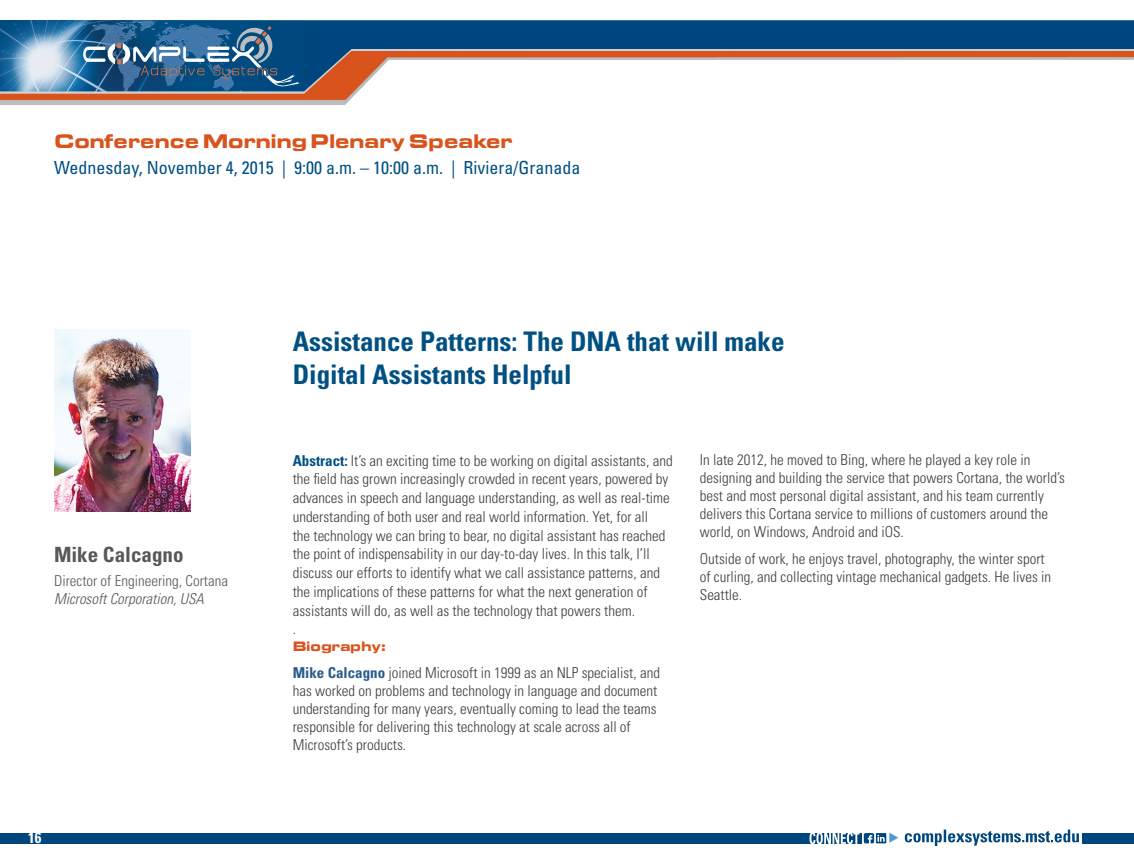
<style>
.page{position:relative;width:1134px;height:864px;background:#fff}
.page>*{position:absolute;margin:0;border:0;box-sizing:border-box;transform-origin:0 0}
.t1{font:700 condensed 27px "Univers LT";color:#015083}
.t2{font:700 condensed 21px "Univers LT";color:#57585a}
.t3{font:700 19.5px "Eddmond";color:#d9531c}
.t4{font:condensed 18px "Univers LT";color:#015083}
.t5{font:300 condensed 15px/18px "Univers LT";color:#3e3e3f}
.t6{font:300 condensed 15px "Univers LT";color:#57585a}
.t7{font:italic 300 condensed 15px "Univers LT";color:#57585a}
.t8{font:700 condensed 15px "Univers LT";color:#fff}
.t9{font:700 13.5px "Eddmond";color:#d9531c}
.s1{font-weight:700;color:#015083}
.s2{font-weight:700;color:#295b8c}
</style>
<div class="page">
<img style="left:54px;top:329px;width:137px;height:183px">
<div style="left:0;top:833px;width:862px;height:10px;background:#00467e"></div>
<svg style="left:905px;top:830px;width:174px;height:16px"></svg>
<div style="left:1083px;top:833px;width:51px;height:10px;background:#00467e"></div>
<div style="left:340px;top:20px;width:794px;height:29px;background:#00467e"></div>
<img style="left:0;top:20px;width:340px;height:29px">
<img style="left:131px;top:20px;width:18px;height:2px">
<svg style="left:83px;top:22px;width:217px;height:27px;background:#2e6794"></svg>
<img style="left:0;top:49px;width:1134px;height:56px">
<svg style="left:810px;top:833px;width:77px;height:11px"></svg>
<p class="t3" style="left:54px;top:128px;width:460px">Conference Morning Plenary Speaker</p>
<p class="t4" style="left:54px;top:156px;width:528px">Wednesday, November 4, 2015 | 9:00 a.m. – 10:00 a.m. | Riviera/Granada</p>
<p class="t2" style="left:54px;top:542px;width:131px">Mike Calcagno</p>
<p class="t6" style="left:54px;top:572px;width:176px">Director of Engineering, Cortana</p>
<p class="t7" style="left:54px;top:590px;width:151px">Microsoft Corporation, USA</p>
<p class="t8" style="left:28px;top:829px;width:15px">16</p>
<p class="t1" style="left:293px;top:324px;width:493px">Assistance Patterns: The DNA that will make</p>
<p class="t1" style="left:293px;top:357px;width:280px">Digital Assistants Helpful</p>
<p class="t5" style="left:293px;top:451px;width:382px;line-height:18.8px"><span class="s1">Abstract:</span> It’s an exciting time to be working on digital assistants, and the field has grown increasingly crowded in recent years, powered by advances in speech and language understanding, as well as real-time understanding of both user and real world information. Yet, for all<br>the technology we can bring to bear, no digital assistant has reached the point of indispensability in our day-to-day lives. In this talk, I’ll discuss our efforts to identify what we call assistance patterns, and the implications of these patterns for what the next generation of assistants will do, as well as the technology that powers them.</p>
<p class="t5" style="left:293px;top:620px;width:5px">.</p>
<p class="t9" style="left:293px;top:637px;width:94px">Biography:</p>
<p class="t5" style="left:293px;top:663px;width:369px"><span class="s2">Mike Calcagno</span> joined Microsoft in 1999 as an NLP specialist, and has worked on problems and technology in language and document understanding for many years, eventually coming to lead the teams responsible for delivering this technology at scale across all of Microsoft’s products.</p>
<p class="t5" style="left:700px;top:451px;width:367px">In late 2012, he moved to Bing, where he played a key role in designing and building the service that powers Cortana, the world’s best and most personal digital assistant, and his team currently delivers this Cortana service to millions of customers around the world, on Windows, Android and iOS.</p>
<p class="t5" style="left:700px;top:550px;width:353px">Outside of work, he enjoys travel, photography, the winter sport of curling, and collecting vintage mechanical gadgets. He lives in<br>Seattle.</p>
</div>
